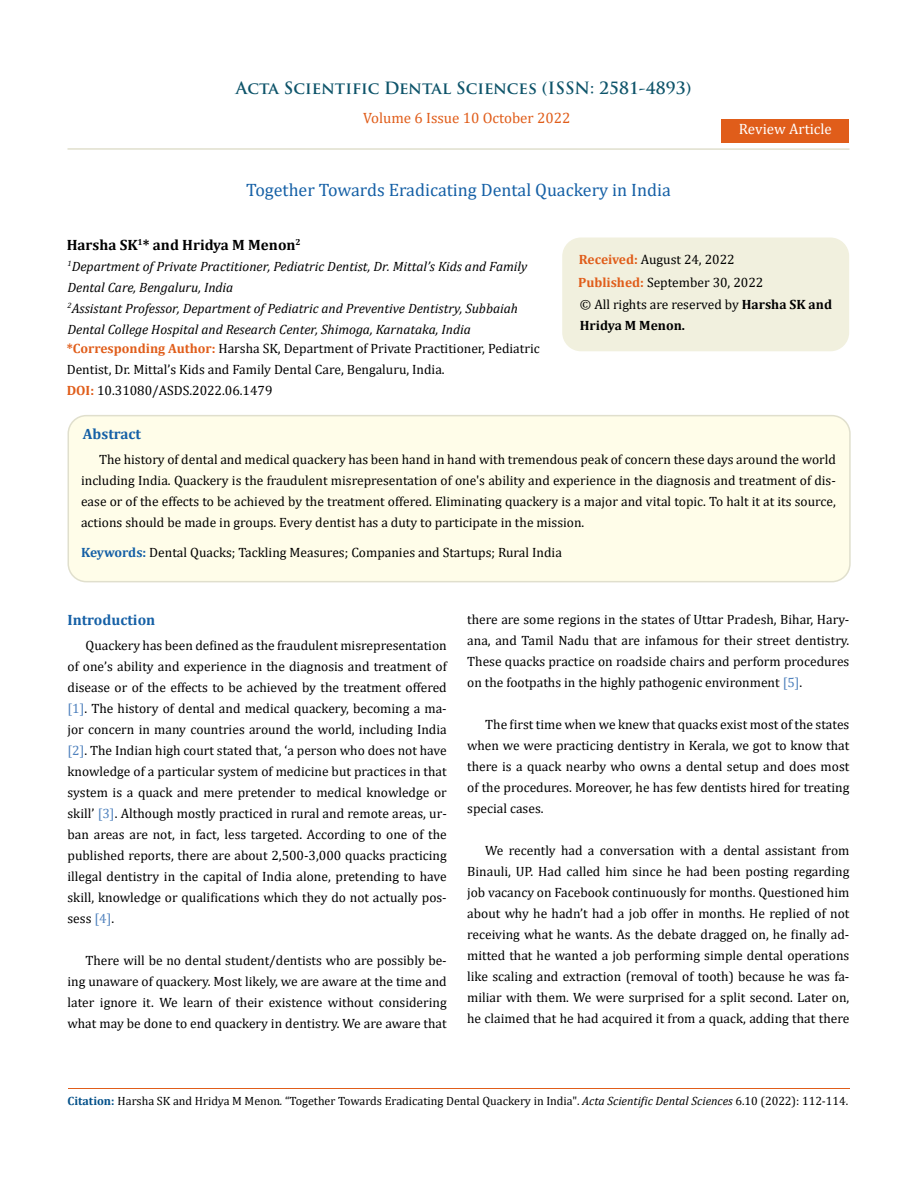
<style>
.page{position:relative;width:917px;height:1188px;background:#fff}
.page>*{position:absolute;margin:0;border:0;box-sizing:border-box;transform-origin:0 0}
.t1{font:18px "Cambria";color:#1560a6}
.t2{font:700 16.5px "Trajan Pro";color:#0e546a}
.t3{font:700 15px "Cambria";color:#000}
.t4{font:15px "Cambria";color:#e05d1a}
.t5{font:700 15px "Cambria";color:#1560a6}
.t6{font:15px "Cambria";color:#fff}
.t7{font:13.5px/21px "Cambria";color:#000;text-align:justify}
.t8{font:italic 13.5px/21px "Cambria";color:#000}
.t9{font:700 13.5px/21px "Cambria";color:#000}
.t10{font:12px "Cambria";color:#000}
.s1{font-weight:700;color:#e05d1a}
.s2{font-weight:400}
.s3{font-weight:700;color:#1560a6}
.s4{color:#4f81bd}
.s5{font-weight:700;color:#035089}
.s6{font-style:italic}
</style>
<div class="page">
<div style="left:721px;top:119px;width:128px;height:23px;background:#e05d1a"></div>
<div style="left:563px;top:238px;width:285px;height:113px;background:#f1f0de;border-radius:18px"></div>
<div style="left:562px;top:238px;width:287px;height:113px;border:2px solid #f1f0de;border-radius:18px"></div>
<div style="left:68px;top:416px;width:781px;height:166px;background:#fffde9;border-radius:18px"></div>
<div style="left:67px;top:415px;width:783px;height:167px;border:2px solid #e0dfcd;border-radius:18px"></div>
<hr style="left:68px;top:1088px;width:781px;height:1px;background:#e05d1a">
<hr style="left:67px;top:148px;width:782px;height:2px;background:#e0dfcd">
<p class="t2" style="left:236px;top:77px;width:457px">Acta Scientific Dental Sciences (ISSN: 2581-4893)</p>
<p class="t4" style="left:363px;top:109px;width:209px">Volume 6 Issue 10 October 2022</p>
<p class="t6" style="left:739px;top:120px;width:94px">Review Article</p>
<h1 class="t1" style="left:246px;top:180px;width:426px">Together Towards Eradicating Dental Quackery in India</h1>
<p class="t3" style="left:67px;top:234px;width:235px">Harsha SK<sup>1</sup>* and Hridya M Menon<sup>2</sup></p>
<p class="t8" style="left:67px;top:255px;width:461px"><sup>1</sup>Department of Private Practitioner, Pediatric Dentist, Dr. Mittal’s Kids and Family Dental Care, Bengaluru, India<br><sup>2</sup>Assistant Professor, Department of Pediatric and Preventive Dentistry, Subbaiah Dental College Hospital and Research Center, Shimoga, Karnataka, India</p>
<p class="t7" style="left:67px;top:338px;width:474px"><span class="s1">*Corresponding Author:</span> Harsha SK, Department of Private Practitioner, Pediatric<br>Dentist, Dr. Mittal’s Kids and Family Dental Care, Bengaluru, India.</p>
<p class="t7" style="left:578px;top:248px;width:187px;line-height:23px"><span class="s1">Received:</span> August 24, 2022<br><span class="s1">Published:</span> September 30, 2022</p>
<p class="t9" style="left:580px;top:293px;width:254px"><span class="s2">© All rights are reserved by</span> Harsha SK and<br>Hridya M Menon.</p>
<p class="t7" style="left:67px;top:379px;width:207px"><span class="s1">DOI:</span> 10.31080/ASDS.2022.06.1479</p>
<p class="t5" style="left:83px;top:423px;width:60px">Abstract</p>
<p class="t7" style="left:81px;top:449px;width:756px;text-indent:18px">The history of dental and medical quackery has been hand in hand with tremendous peak of concern these days around the world including India. Quackery is the fraudulent misrepresentation of one's ability and experience in the diagnosis and treatment of dis&shy;ease or of the effects to be achieved by the treatment offered. Eliminating quackery is a major and vital topic. To halt it at its source, actions should be made in groups. Every dentist has a duty to participate in the mission.</p>
<p class="t7" style="left:81px;top:542px;width:482px"><span class="s3">Keywords:</span> Dental Quacks; Tackling Measures; Companies and Startups; Rural India</p>
<p class="t5" style="left:67px;top:609px;width:89px">Introduction</p>
<p class="t7" style="left:67px;top:635px;width:381px;text-indent:18px">Quackery has been defined as the fraudulent misrepresentation of one’s ability and experience in the diagnosis and treatment of disease or of the effects to be achieved by the treatment offered <span class="s4">[1]</span>. The history of dental and medical quackery, becoming a ma&shy;jor concern in many countries around the world, including India <span class="s4">[2]</span>. The Indian high court stated that, ‘a person who does not have knowledge of a particular system of medicine but practices in that system is a quack and mere pretender to medical knowledge or skill’ <span class="s4">[3]</span>. Although mostly practiced in rural and remote areas, ur&shy;ban areas are not, in fact, less targeted. According to one of the published reports, there are about 2,500-3,000 quacks practicing illegal dentistry in the capital of India alone, pretending to have skill, knowledge or qualifications which they do not actually pos&shy;sess <span class="s4">[4]</span>.</p>
<p class="t7" style="left:67px;top:950px;width:381px;text-indent:18px">There will be no dental student/dentists who are possibly be&shy;ing unaware of quackery. Most likely, we are aware at the time and later ignore it. We learn of their existence without considering what may be done to end quackery in dentistry. We are aware that</p>
<p class="t7" style="left:467px;top:609px;width:384px">there are some regions in the states of Uttar Pradesh, Bihar, Hary&shy;ana, and Tamil Nadu that are infamous for their street dentistry.<br>These quacks practice on roadside chairs and perform procedures on the footpaths in the highly pathogenic environment <span class="s4">[5]</span>.</p>
<p class="t7" style="left:467px;top:714px;width:384px;text-indent:18px">The first time when we knew that quacks exist most of the states when we were practicing dentistry in Kerala, we got to know that there is a quack nearby who owns a dental setup and does most of the procedures. Moreover, he has few dentists hired for treating special cases.</p>
<p class="t7" style="left:467px;top:840px;width:384px;text-indent:18px">We recently had a conversation with a dental assistant from Binauli, UP. Had called him since he had been posting regarding job vacancy on Facebook continuously for months. Questioned him about why he hadn’t had a job offer in months. He replied of not receiving what he wants. As the debate dragged on, he finally ad&shy;mitted that he wanted a job performing simple dental operations like scaling and extraction (removal of tooth) because he was fa&shy;miliar with them. We were surprised for a split second. Later on, he claimed that he had acquired it from a quack, adding that there</p>
<p class="t10" style="left:68px;top:1094px;width:782px"><span class="s5">Citation:</span> Harsha SK and Hridya M Menon<span class="s6">.</span> “Together Towards Eradicating Dental Quackery in India". <span class="s6">Acta Scientific Dental Sciences</span> 6.10 (2022): 112-114.</p>
</div>
